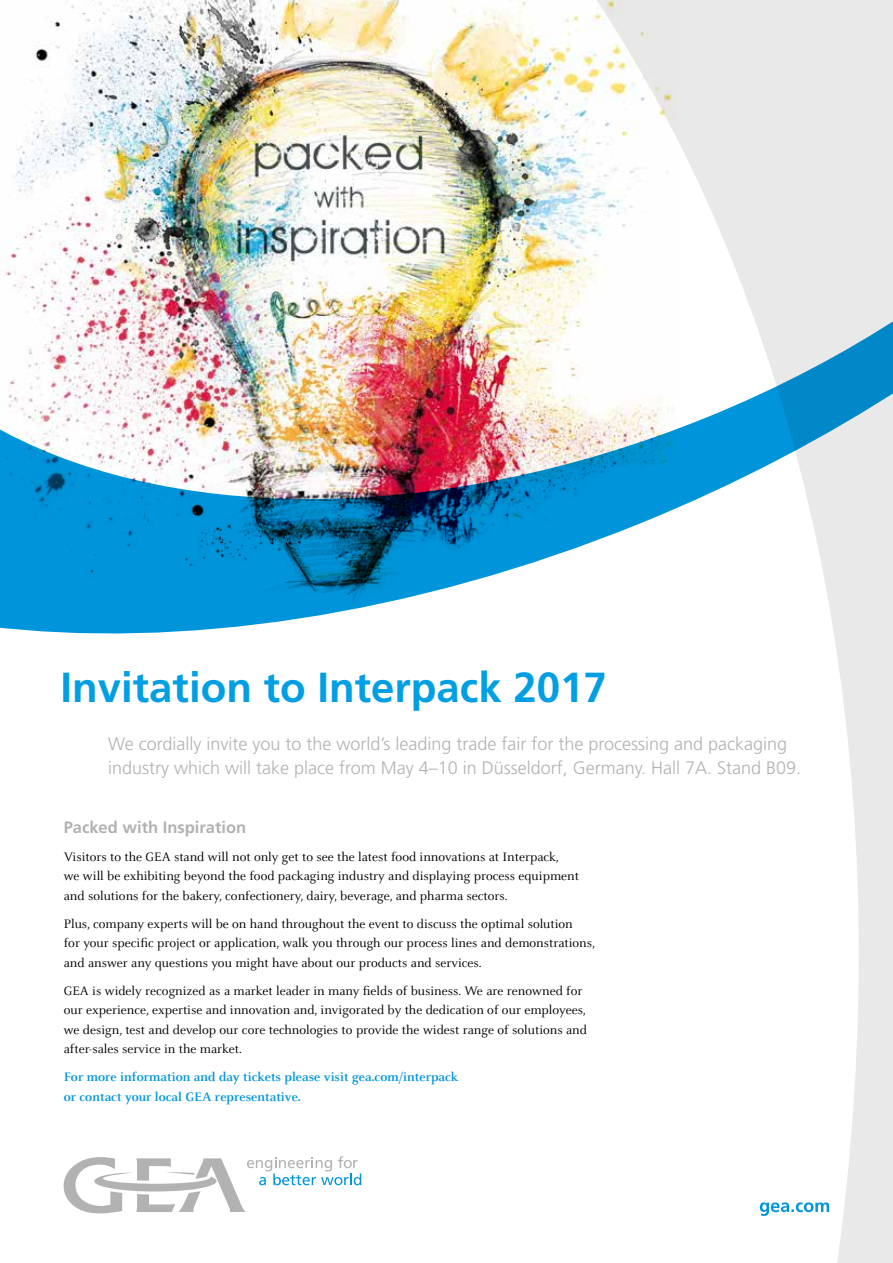
<style>
.page{position:relative;width:893px;height:1263px;background:#fff}
.page>*{position:absolute;margin:0;border:0;box-sizing:border-box;transform-origin:0 0}
.t1{font:700 42px "Frutiger LT Std";color:#009fe3}
.t2{font:300 18px/24px "Frutiger LT Std";color:#b3b2b2}
.t3{font:700 16.5px "Frutiger LT Std";color:#b3b2b2}
.t4{font:13.5px/19.5px "Celeste OT";color:#000}
.t5{font:700 13.5px/19.5px "Celeste OT";color:#0095db}
</style>
<div class="page">
<img style="left:5px;top:0;width:583px;height:313px">
<img style="left:0;top:313px;width:588px;height:321px">
<svg style="left:588px;top:0;width:305px;height:1263px"></svg>
<svg style="left:64px;top:1156px;width:297px;height:58px"></svg>
<svg style="left:760px;top:1202px;width:69px;height:14px"></svg>
<h1 class="t1" style="left:61px;top:663px;width:548px">Invitation to Interpack 2017</h1>
<h2 class="t2" style="left:108px;top:732px;width:695px">We cordially invite you to the world’s leading trade fair for the processing and packaging industry which will take place from May 4–10 in Düsseldorf, Germany. Hall 7A. Stand B09.</h2>
<p class="t3" style="left:64px;top:817px;width:184px">Packed with Inspiration</p>
<p class="t4" style="left:64px;top:847px;width:517px">Visitors to the GEA stand will not only get to see the latest food innovations at Interpack,<br>we will be exhibiting beyond the food packaging industry and displaying process equipment and solutions for the bakery, confectionery, dairy, beverage, and pharma sectors.</p>
<p class="t4" style="left:64px;top:914px;width:533px">Plus, company experts will be on hand throughout the event to discuss the optimal solution<br>for your specific project or application, walk you through our process lines and demonstrations, and answer any questions you might have about our products and services.</p>
<p class="t4" style="left:64px;top:981px;width:525px">GEA is widely recognized as a market leader in many fields of business. We are renowned for our experience, expertise and innovation and, invigorated by the dedication of our employees, we design, test and develop our core technologies to provide the widest range of solutions and after-sales service in the market.</p>
<p class="t5" style="left:64px;top:1067px;width:396px">For more information and day tickets please visit gea.com/interpack or contact your local GEA representative.</p>
</div>
